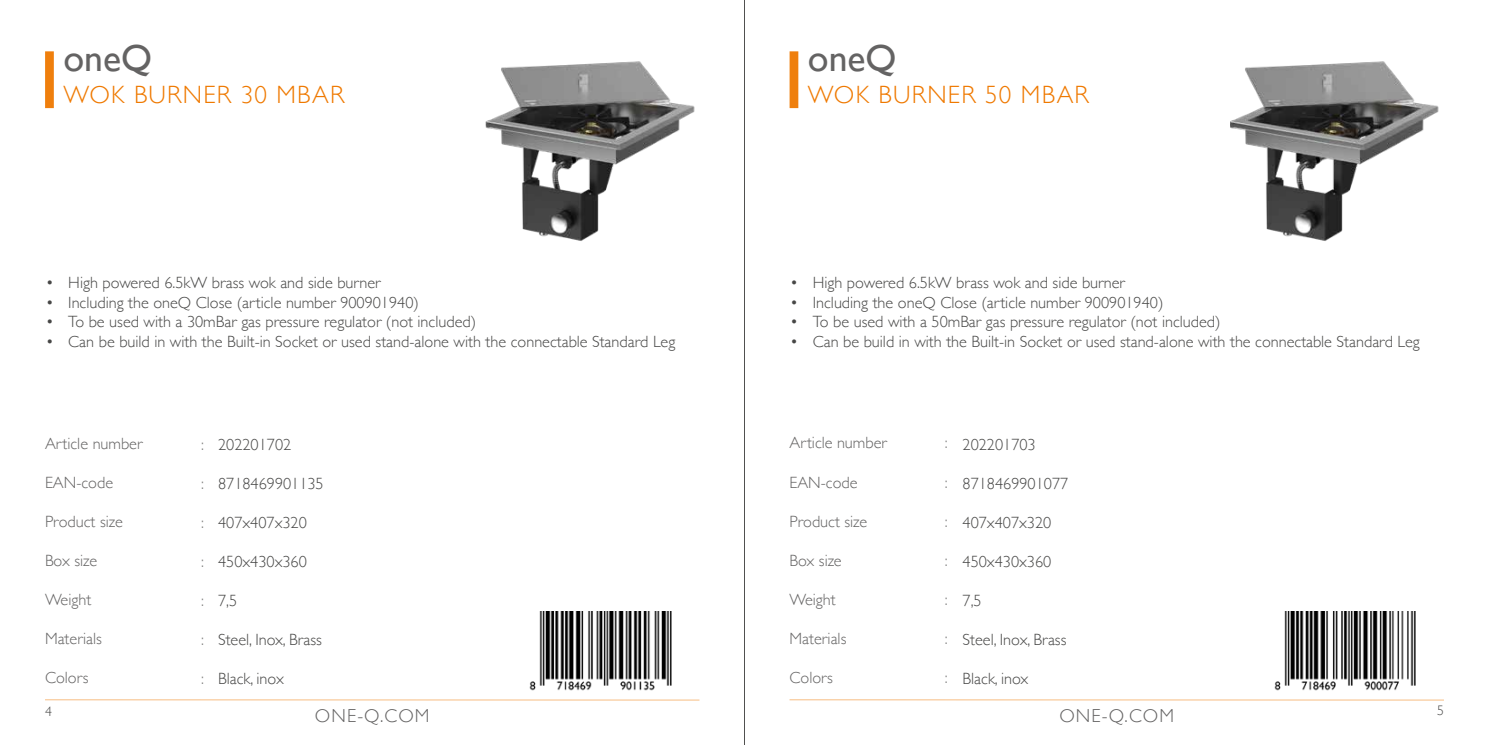
<style>
.page{position:relative;width:1489px;height:745px;background:#fff}
.page>*{position:absolute;margin:0;border:0;box-sizing:border-box;transform-origin:0 0}
.t1{font:37.62px "Gill Sans";color:#646363}
.t2{font:300 25px "Gill Sans";letter-spacing:.05em;color:#ef7900}
.t3{font:300 18.75px "Gill Sans";letter-spacing:.06em;color:#646363}
.t4{font:300 16.25px "Gill Sans";color:#474746}
.t5{font:300 16.25px "Gill Sans";color:#646363}
.t6{font:300 16.25px "Gill Sans";color:#7d7d7c}
.t7{font:300 13.75px "Gill Sans";color:#4a4a49}
</style>
<div class="page">
<hr style="left:45px;top:699px;width:654px;height:1px;background:#ef7900">
<hr style="left:789px;top:699px;width:654px;height:1px;background:#ef7900">
<hr style="left:744px;top:0;width:1px;height:744px;background:#474746">
<img style="left:485px;top:61px;width:210px;height:180px">
<div style="left:45px;top:51px;width:9px;height:57px;background:#ef7f0d"></div>
<img style="left:529px;top:611px;width:143px;height:80px">
<img style="left:1230px;top:61px;width:209px;height:180px">
<div style="left:789px;top:51px;width:9px;height:57px;background:#ef7f0d"></div>
<img style="left:1274px;top:611px;width:142px;height:80px">
<h1 class="t1" style="left:63px;top:36px;width:90px">oneQ</h1>
<h2 class="t2" style="left:63px;top:75px;width:282px">WOK BURNER 30 MBAR</h2>
<p class="t4" style="left:46px;top:270px;width:336px">• High powered 6.5kW brass wok and side burner</p>
<p class="t4" style="left:46px;top:289px;width:374px">• Including the oneQ Close (article number 900901940)</p>
<p class="t4" style="left:46px;top:309px;width:432px">• To be used with a 30mBar gas pressure regulator (not included)</p>
<p class="t4" style="left:46px;top:328px;width:631px">• Can be build in with the Built-in Socket or used stand-alone with the connectable Standard Leg</p>
<p class="t5" style="left:45px;top:430px;width:99px">Article number</p>
<p class="t5" style="left:45px;top:469px;width:70px">EAN-code</p>
<p class="t5" style="left:45px;top:508px;width:79px">Product size</p>
<p class="t5" style="left:45px;top:547px;width:54px">Box size</p>
<p class="t5" style="left:45px;top:586px;width:48px">Weight</p>
<p class="t5" style="left:45px;top:625px;width:58px">Materials</p>
<p class="t5" style="left:45px;top:664px;width:45px">Colors</p>
<p class="t6" style="left:201px;top:431px;width:4px">:</p>
<p class="t6" style="left:201px;top:470px;width:4px">:</p>
<p class="t6" style="left:201px;top:509px;width:4px">:</p>
<p class="t6" style="left:201px;top:548px;width:4px">:</p>
<p class="t6" style="left:201px;top:587px;width:4px">:</p>
<p class="t6" style="left:201px;top:626px;width:4px">:</p>
<p class="t6" style="left:201px;top:665px;width:4px">:</p>
<p class="t4" style="left:218px;top:431px;width:75px">202201702</p>
<p class="t4" style="left:218px;top:470px;width:107px">8718469901135</p>
<p class="t4" style="left:218px;top:509px;width:90px">407x407x320</p>
<p class="t4" style="left:218px;top:548px;width:90px">450x430x360</p>
<p class="t4" style="left:218px;top:587px;width:21px">7,5</p>
<p class="t4" style="left:218px;top:626px;width:105px">Steel, Inox, Brass</p>
<p class="t4" style="left:218px;top:665px;width:67px">Black, inox</p>
<h1 class="t1" style="left:807px;top:36px;width:90px">oneQ</h1>
<h2 class="t2" style="left:807px;top:75px;width:282px">WOK BURNER 50 MBAR</h2>
<p class="t4" style="left:790px;top:270px;width:336px">• High powered 6.5kW brass wok and side burner</p>
<p class="t4" style="left:790px;top:289px;width:374px">• Including the oneQ Close (article number 900901940)</p>
<p class="t4" style="left:790px;top:309px;width:432px">• To be used with a 50mBar gas pressure regulator (not included)</p>
<p class="t4" style="left:790px;top:328px;width:631px">• Can be build in with the Built-in Socket or used stand-alone with the connectable Standard Leg</p>
<p class="t5" style="left:789px;top:430px;width:99px">Article number</p>
<p class="t5" style="left:789px;top:469px;width:70px">EAN-code</p>
<p class="t5" style="left:789px;top:508px;width:79px">Product size</p>
<p class="t5" style="left:789px;top:547px;width:54px">Box size</p>
<p class="t5" style="left:789px;top:586px;width:48px">Weight</p>
<p class="t5" style="left:789px;top:625px;width:58px">Materials</p>
<p class="t5" style="left:789px;top:664px;width:45px">Colors</p>
<p class="t6" style="left:944px;top:430px;width:4px">:</p>
<p class="t6" style="left:944px;top:469px;width:4px">:</p>
<p class="t6" style="left:944px;top:508px;width:4px">:</p>
<p class="t6" style="left:944px;top:547px;width:4px">:</p>
<p class="t6" style="left:944px;top:586px;width:4px">:</p>
<p class="t6" style="left:944px;top:625px;width:4px">:</p>
<p class="t6" style="left:944px;top:664px;width:4px">:</p>
<p class="t4" style="left:962px;top:431px;width:75px">202201703</p>
<p class="t4" style="left:962px;top:470px;width:107px">8718469901077</p>
<p class="t4" style="left:962px;top:509px;width:90px">407x407x320</p>
<p class="t4" style="left:962px;top:548px;width:90px">450x430x360</p>
<p class="t4" style="left:962px;top:587px;width:21px">7,5</p>
<p class="t4" style="left:962px;top:626px;width:105px">Steel, Inox, Brass</p>
<p class="t4" style="left:962px;top:665px;width:67px">Black, inox</p>
<p class="t7" style="left:45px;top:700px;width:8px">4</p>
<p class="t7" style="left:1436px;top:699px;width:8px">5</p>
<p class="t3" style="left:315px;top:701px;width:116px">ONE-Q.COM</p>
<p class="t3" style="left:1059px;top:701px;width:116px">ONE-Q.COM</p>
</div>
